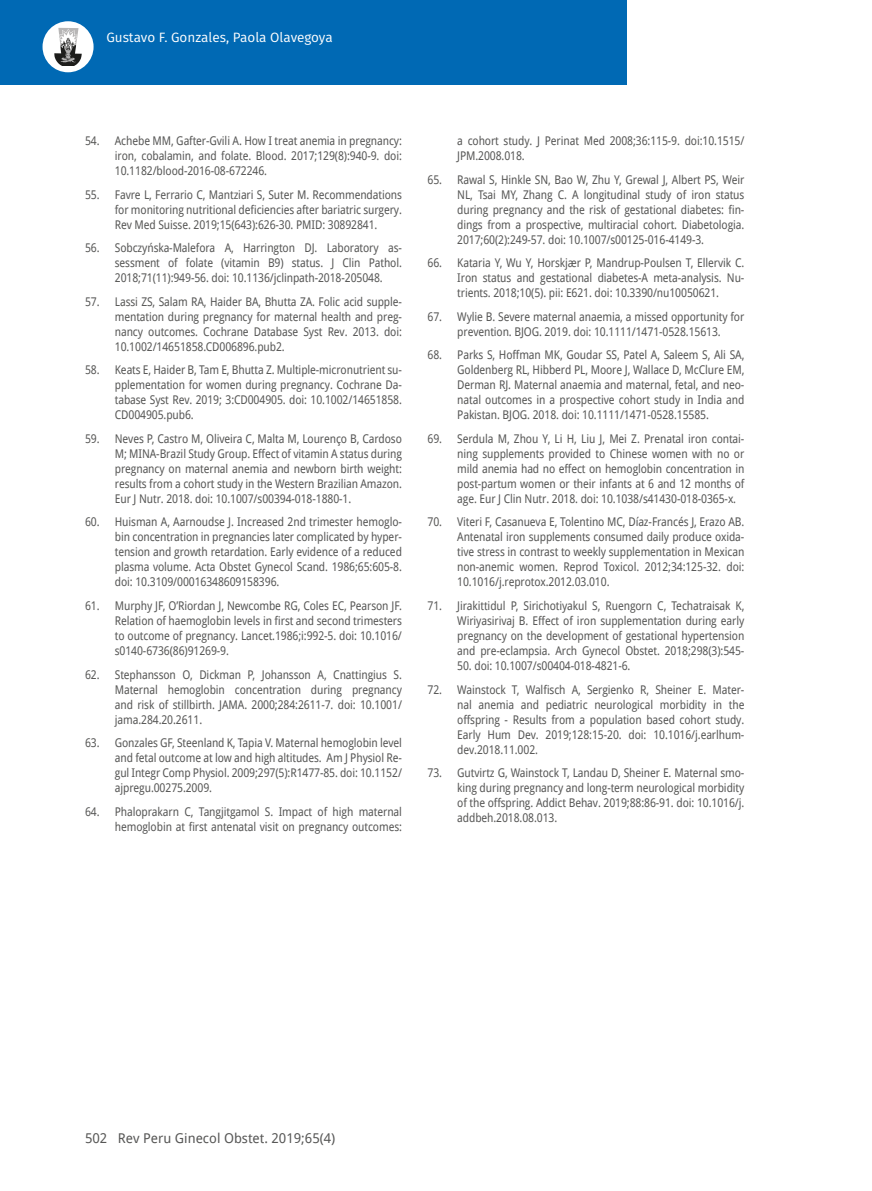
<style>
.page{position:relative;width:872px;height:1191px;background:#fff}
.page>*{position:absolute;margin:0;border:0;box-sizing:border-box;transform-origin:0 0}
.t1{font:13.5px "Droid Sans";color:#575756}
.t2{font:13.5px "Fira Sans";color:#fff}
.t3{font:12px/15px "Droid Sans";letter-spacing:-.01em;color:#575756;text-align:justify;scale:.9 1}
</style>
<div class="page">
<div style="left:0;top:0;width:626px;height:85px;background:#0069b4"></div>
<div style="left:43px;top:21px;width:51px;height:51px;background:#fff;border-radius:50%"></div>
<svg style="left:54px;top:28px;width:28px;height:38px"></svg>
<p class="t2" style="left:106px;top:28px;width:228px">Gustavo F. Gonzales, Paola Olavegoya</p>
<p class="t3" style="left:115px;top:133px;width:320px;text-indent:-30px">54. Achebe MM, Gafter-Gvili A. How I treat anemia in pregnancy: iron, cobalamin, and folate. Blood. 2017;129(8):940-9. doi:<br>10.1182/blood-2016-08-672246.</p>
<p class="t3" style="left:115px;top:187px;width:320px;text-indent:-30px">55. Favre L, Ferrario C, Mantziari S, Suter M. Recommendations for monitoring nutritional deficiencies after bariatric surgery.<br>Rev Med Suisse. 2019;15(643):626-30. PMID: 30892841.</p>
<p class="t3" style="left:115px;top:240px;width:320px;text-indent:-30px">56. Sobczyńska-Malefora A, Harrington DJ. Laboratory as&shy;sessment of folate (vitamin B9) status. J Clin Pathol.<br>2018;71(11):949-56. doi: 10.1136/jclinpath-2018-205048.</p>
<p class="t3" style="left:115px;top:294px;width:320px;text-indent:-30px">57. Lassi ZS, Salam RA, Haider BA, Bhutta ZA. Folic acid supple&shy;mentation during pregnancy for maternal health and preg&shy;nancy outcomes. Cochrane Database Syst Rev. 2013. doi:<br>10.1002/14651858.CD006896.pub2.</p>
<p class="t3" style="left:115px;top:362px;width:320px;text-indent:-30px">58. Keats E, Haider B, Tam E, Bhutta Z. Multiple-micronutrient su&shy;pplementation for women during pregnancy. Cochrane Da&shy;tabase Syst Rev. 2019; 3:CD004905. doi: 10.1002/14651858.<br>CD004905.pub6.</p>
<p class="t3" style="left:115px;top:431px;width:320px;text-indent:-30px">59. Neves P, Castro M, Oliveira C, Malta M, Lourenço B, Cardoso M; MINA-Brazil Study Group. Effect of vitamin A status during pregnancy on maternal anemia and newborn birth weight: results from a cohort study in the Western Brazilian Amazon.<br>Eur J Nutr. 2018. doi: 10.1007/s00394-018-1880-1.</p>
<p class="t3" style="left:115px;top:514px;width:320px;text-indent:-30px">60. Huisman A, Aarnoudse J. Increased 2nd trimester hemoglo&shy;bin concentration in pregnancies later complicated by hyper&shy;tension and growth retardation. Early evidence of a reduced plasma volume. Acta Obstet Gynecol Scand. 1986;65:605-8. doi: 10.3109/00016348609158396.</p>
<p class="t3" style="left:115px;top:598px;width:320px;text-indent:-30px">61. Murphy JF, O’Riordan J, Newcombe RG, Coles EC, Pearson JF.<br>Relation of haemoglobin levels in first and second trimesters to outcome of pregnancy. Lancet.1986;i:992-5. doi: 10.1016/ s0140-6736(86)91269-9.</p>
<p class="t3" style="left:115px;top:666px;width:320px;text-indent:-30px">62. Stephansson O, Dickman P, Johansson A, Cnattingius S.<br>Maternal hemoglobin concentration during pregnancy and risk of stillbirth. JAMA. 2000;284:2611-7. doi: 10.1001/ jama.284.20.2611.</p>
<p class="t3" style="left:115px;top:735px;width:320px;text-indent:-30px">63. Gonzales GF, Steenland K, Tapia V. Maternal hemoglobin level and fetal outcome at low and high altitudes. Am J Physiol Re&shy;gul Integr Comp Physiol. 2009;297(5):R1477-85. doi: 10.1152/ ajpregu.00275.2009.</p>
<p class="t3" style="left:85px;top:803px;width:354px;text-align:right">64. Phaloprakarn C, Tangjitgamol S. Impact of high maternal hemoglobin at first antenatal visit on pregnancy outcomes:</p>
<p class="t3" style="left:457px;top:133px;width:320px">a cohort study. J Perinat Med 2008;36:115-9. doi:10.1515/<br>JPM.2008.018.</p>
<p class="t3" style="left:457px;top:172px;width:320px;text-indent:-30px">65. Rawal S, Hinkle SN, Bao W, Zhu Y, Grewal J, Albert PS, Weir NL, Tsai MY, Zhang C. A longitudinal study of iron status during pregnancy and the risk of gestational diabetes: fin&shy;dings from a prospective, multiracial cohort. Diabetologia.<br>2017;60(2):249-57. doi: 10.1007/s00125-016-4149-3.</p>
<p class="t3" style="left:457px;top:255px;width:320px;text-indent:-30px">66. Kataria Y, Wu Y, Horskjær P, Mandrup-Poulsen T, Ellervik C.<br>Iron status and gestational diabetes-A meta-analysis. Nu&shy;trients. 2018;10(5). pii: E621. doi: 10.3390/nu10050621.</p>
<p class="t3" style="left:427px;top:309px;width:354px;text-align:center">67. Wylie B. Severe maternal anaemia, a missed opportunity for prevention. BJOG. 2019. doi: 10.1111/1471-0528.15613.</p>
<p class="t3" style="left:457px;top:347px;width:320px;text-indent:-30px">68. Parks S, Hoffman MK, Goudar SS, Patel A, Saleem S, Ali SA, Goldenberg RL, Hibberd PL, Moore J, Wallace D, McClure EM, Derman RJ. Maternal anaemia and maternal, fetal, and neo&shy;natal outcomes in a prospective cohort study in India and Pakistan. BJOG. 2018. doi: 10.1111/1471-0528.15585.</p>
<p class="t3" style="left:457px;top:431px;width:320px;text-indent:-30px">69. Serdula M, Zhou Y, Li H, Liu J, Mei Z. Prenatal iron contai&shy;ning supplements provided to Chinese women with no or mild anemia had no effect on hemoglobin concentration in post-partum women or their infants at 6 and 12 months of age. Eur J Clin Nutr. 2018. doi: 10.1038/s41430-018-0365-x.</p>
<p class="t3" style="left:457px;top:514px;width:320px;text-indent:-30px">70. Viteri F, Casanueva E, Tolentino MC, Díaz-Francés J, Erazo AB.<br>Antenatal iron supplements consumed daily produce oxida&shy;tive stress in contrast to weekly supplementation in Mexican non-anemic women. Reprod Toxicol. 2012;34:125-32. doi:<br>10.1016/j.reprotox.2012.03.010.</p>
<p class="t3" style="left:457px;top:598px;width:320px;text-indent:-30px">71. Jirakittidul P, Sirichotiyakul S, Ruengorn C, Techatraisak K, Wiriyasirivaj B. Effect of iron supplementation during early pregnancy on the development of gestational hypertension and pre-eclampsia. Arch Gynecol Obstet. 2018;298(3):545-</p>
<p class="t3" style="left:457px;top:658px;width:194px">50. doi: 10.1007/s00404-018-4821-6.</p>
<p class="t3" style="left:457px;top:681px;width:320px;text-indent:-30px">72. Wainstock T, Walfisch A, Sergienko R, Sheiner E. Mater&shy;nal anemia and pediatric neurological morbidity in the offspring - Results from a population based cohort study.<br>Early Hum Dev. 2019;128:15-20. doi: 10.1016/j.earlhum&shy;dev.2018.11.002.</p>
<p class="t3" style="left:457px;top:765px;width:320px;text-indent:-30px">73. Gutvirtz G, Wainstock T, Landau D, Sheiner E. Maternal smo&shy;king during pregnancy and long-term neurological morbidity of the offspring. Addict Behav. 2019;88:86-91. doi: 10.1016/j. addbeh.2018.08.013.</p>
<p class="t1" style="left:85px;top:1128px;width:252px">502 Rev Peru Ginecol Obstet. 2019;65(4)</p>
</div>
